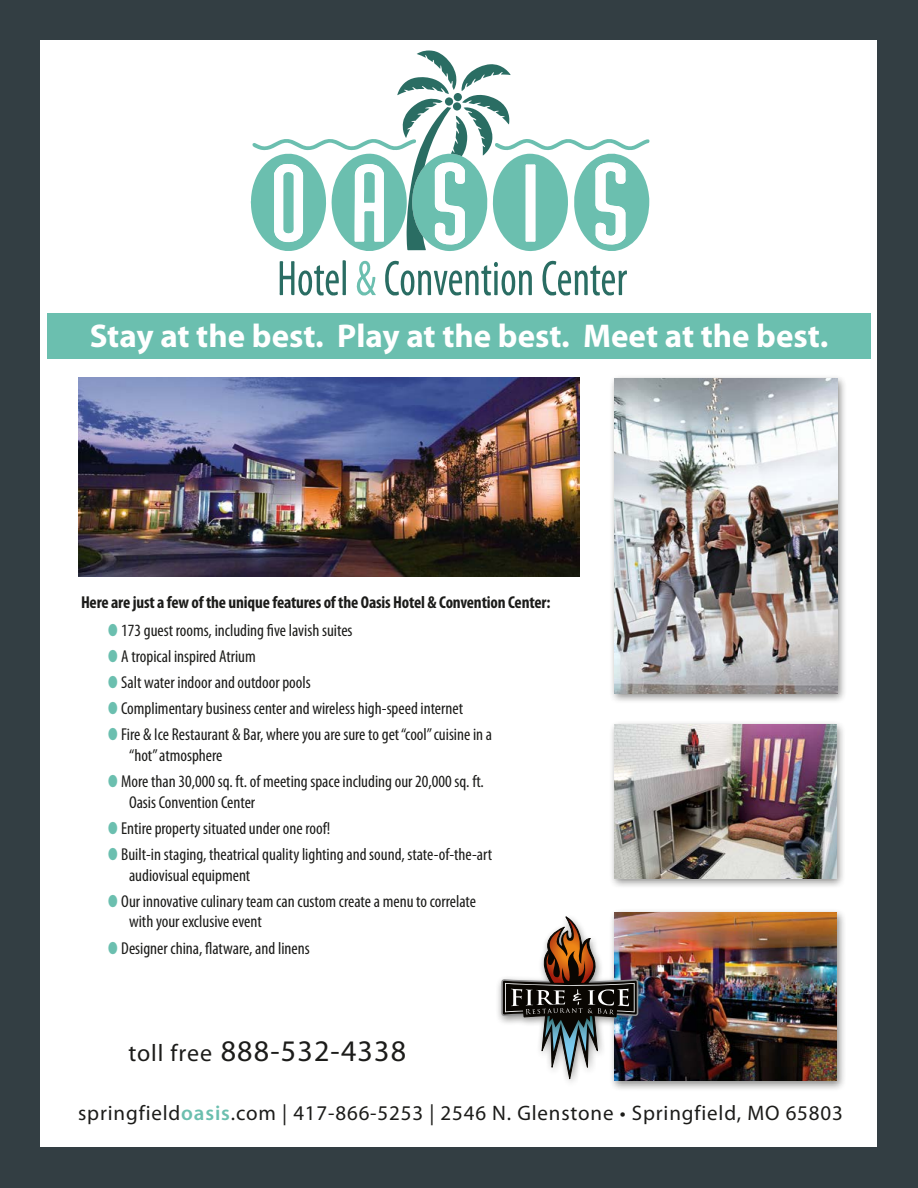
<style>
.page{position:relative;width:918px;height:1188px;background:#333e43}
.page>*{position:absolute;margin:0;border:0;box-sizing:border-box;transform-origin:0 0}
.t1{font:700 33px "Myriad Pro";color:#fff}
.t2{font:30px "Myriad Pro";letter-spacing:.04em;color:#1c1c1a}
.t3{font:21px "Myriad Pro";letter-spacing:.04em;color:#1c1c1a}
.Body_Indented{font:condensed 17.25px/20.7px "Myriad Pro";color:#1c1c1a}
.Body{font:700 condensed 17.25px "Myriad Pro";letter-spacing:-.01em;color:#1c1c1a}
.s1{color:#6bbfaf}
.s2{font-size:24px}
.s3{font-weight:600;color:#6bbfaf}
</style>
<div class="page">
<div style="left:40px;top:40px;width:838px;height:1108px;background:#fff"></div>
<svg style="left:356px;top:260px;width:20px;height:35px"></svg>
<svg style="left:279px;top:260px;width:67px;height:35px"></svg>
<svg style="left:542px;top:260px;width:85px;height:35px"></svg>
<svg style="left:385px;top:260px;width:147px;height:35px"></svg>
<svg style="left:251px;top:51px;width:398px;height:200px"></svg>
<div style="left:47px;top:313px;width:824px;height:45px;background:#6bbfaf"></div>
<div style="left:608px;top:907px;width:238px;height:185px;background:#1c1c1a;opacity:.5"></div>
<img style="left:615px;top:912px;width:222px;height:169px">
<div style="left:608px;top:720px;width:238px;height:169px;background:#1c1c1a;opacity:.5"></div>
<img style="left:615px;top:725px;width:222px;height:153px">
<div style="left:609px;top:374px;width:238px;height:330px;background:#1c1c1a;opacity:.5"></div>
<img style="left:615px;top:379px;width:223px;height:314px">
<img style="left:79px;top:377px;width:500px;height:199px">
<div style="left:496px;top:913px;width:151px;height:175px;background:#1c1c1a;opacity:.5"></div>
<img style="left:501px;top:917px;width:137px;height:162px">
<p class="t1" style="left:90px;top:314px;width:740px">Stay at the best. Play at the best. Meet at the best.</p>
<p class="Body" style="left:81px;top:592px;width:471px">Here are just a few of the unique features of the Oasis Hotel &amp; Convention Center:</p>
<p class="Body_Indented" style="left:108px;top:620px;width:246px"><span class="s1">●</span> 173 guest rooms, including five lavish suites</p>
<p class="Body_Indented" style="left:108px;top:646px;width:149px"><span class="s1">●</span> A tropical inspired Atrium</p>
<p class="Body_Indented" style="left:108px;top:672px;width:204px"><span class="s1">●</span> Salt water indoor and outdoor pools</p>
<p class="Body_Indented" style="left:108px;top:698px;width:357px"><span class="s1">●</span> Complimentary business center and wireless high-speed internet</p>
<p class="Body_Indented" style="left:129px;top:724px;width:365px;text-indent:-21px"><span class="s1">●</span> Fire &amp; Ice Restaurant &amp; Bar, where you are sure to get “cool” cuisine in a “hot” atmosphere</p>
<p class="Body_Indented" style="left:129px;top:771px;width:356px;text-indent:-21px"><span class="s1">●</span> More than 30,000 sq. ft. of meeting space including our 20,000 sq. ft.<br>Oasis Convention Center</p>
<p class="Body_Indented" style="left:108px;top:818px;width:224px"><span class="s1">●</span> Entire property situated under one roof!</p>
<p class="Body_Indented" style="left:129px;top:844px;width:365px;text-indent:-21px"><span class="s1">●</span> Built-in staging, theatrical quality lighting and sound, state-of-the-art audiovisual equipment</p>
<p class="Body_Indented" style="left:129px;top:891px;width:349px;text-indent:-21px"><span class="s1">●</span> Our innovative culinary team can custom create a menu to correlate with your exclusive event</p>
<p class="Body_Indented" style="left:108px;top:937px;width:203px"><span class="s1">●</span> Designer china, flatware, and linens</p>
<p class="t2" style="left:128px;top:1033px;width:279px"><span class="s2">toll free</span> 888-532-4338</p>
<p class="t3" style="left:78px;top:1100px;width:766px">springfield<span class="s3">oasis</span>.com | 417-866-5253 | 2546 N. Glenstone • Springfield, MO 65803</p>
</div>
